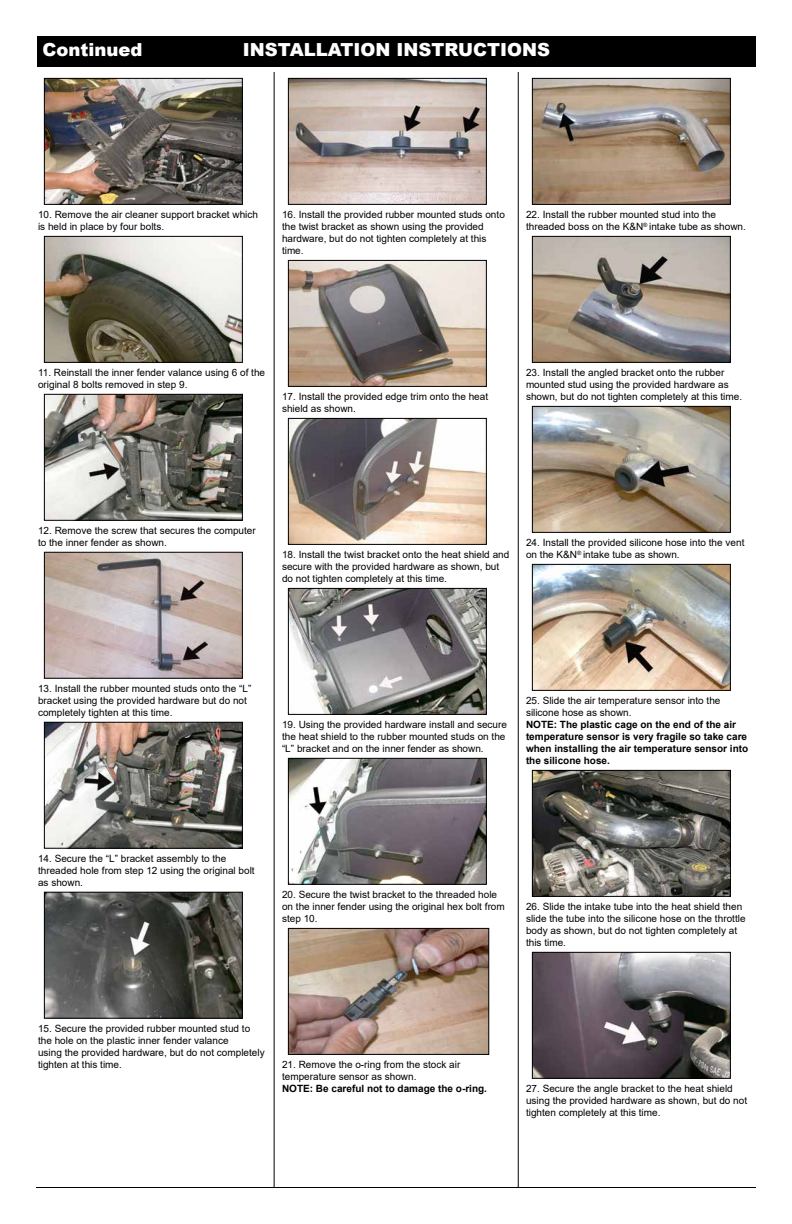
<style>
.page{position:relative;width:792px;height:1224px;background:#fff}
.page>*{position:absolute;margin:0;border:0;box-sizing:border-box;transform-origin:0 0}
.t1{font:900 18px "Arial";color:#fff}
.t2{font:10px/12px "Arial";color:#000}
.t3{font:700 10px/12px "Arial";color:#000}
</style>
<div class="page">
<div style="left:37px;top:36px;width:719px;height:31px;background:#000"></div>
<hr style="left:274px;top:72px;width:1px;height:1116px;background:#000">
<hr style="left:518px;top:72px;width:1px;height:1116px;background:#000">
<hr style="left:36px;top:1187px;width:720px;height:1px;background:#000">
<img style="left:46px;top:238px;width:195px;height:123px">
<div style="left:44px;top:236px;width:199px;height:127px;border:1px solid #000"></div>
<img style="left:46px;top:396px;width:195px;height:123px">
<div style="left:44px;top:394px;width:199px;height:127px;border:1px solid #000"></div>
<img style="left:46px;top:554px;width:195px;height:123px">
<div style="left:44px;top:552px;width:199px;height:127px;border:1px solid #000"></div>
<img style="left:46px;top:724px;width:195px;height:123px">
<div style="left:44px;top:722px;width:199px;height:127px;border:1px solid #000"></div>
<img style="left:46px;top:894px;width:195px;height:123px">
<div style="left:44px;top:892px;width:199px;height:127px;border:1px solid #000"></div>
<img style="left:290px;top:80px;width:195px;height:123px">
<div style="left:288px;top:78px;width:199px;height:127px;border:1px solid #000"></div>
<img style="left:290px;top:262px;width:195px;height:123px">
<div style="left:288px;top:260px;width:199px;height:127px;border:1px solid #000"></div>
<img style="left:290px;top:420px;width:195px;height:123px">
<div style="left:288px;top:418px;width:199px;height:127px;border:1px solid #000"></div>
<img style="left:290px;top:590px;width:195px;height:123px">
<div style="left:288px;top:588px;width:199px;height:127px;border:1px solid #000"></div>
<img style="left:290px;top:760px;width:195px;height:123px">
<div style="left:288px;top:758px;width:199px;height:127px;border:1px solid #000"></div>
<img style="left:290px;top:930px;width:197px;height:123px">
<div style="left:288px;top:928px;width:201px;height:127px;border:1px solid #000"></div>
<img style="left:534px;top:80px;width:195px;height:123px">
<div style="left:532px;top:78px;width:199px;height:127px;border:1px solid #000"></div>
<img style="left:534px;top:238px;width:195px;height:123px">
<div style="left:532px;top:236px;width:199px;height:127px;border:1px solid #000"></div>
<img style="left:534px;top:408px;width:195px;height:123px">
<div style="left:532px;top:406px;width:199px;height:127px;border:1px solid #000"></div>
<img style="left:534px;top:566px;width:195px;height:123px">
<div style="left:532px;top:564px;width:199px;height:127px;border:1px solid #000"></div>
<img style="left:534px;top:772px;width:195px;height:123px">
<div style="left:532px;top:770px;width:199px;height:127px;border:1px solid #000"></div>
<img style="left:534px;top:954px;width:195px;height:123px">
<div style="left:532px;top:952px;width:199px;height:127px;border:1px solid #000"></div>
<img style="left:46px;top:80px;width:195px;height:123px">
<div style="left:44px;top:78px;width:199px;height:127px;border:1px solid #000"></div>
<h1 class="t1" style="left:42px;top:37px;width:102px">Continued</h1>
<h1 class="t1" style="left:243px;top:36px;width:309px">INSTALLATION INSTRUCTIONS</h1>
<p class="t2" style="left:38px;top:208px;width:222px">10. Remove the air cleaner support bracket which is held in place by four bolts.</p>
<p class="t2" style="left:282px;top:208px;width:224px">16. Install the provided rubber mounted studs onto the twist bracket as shown using the provided hardware, but do not tighten completely at this time.</p>
<p class="t2" style="left:526px;top:208px;width:221px">22. Install the rubber mounted stud into the threaded boss on the K&amp;N<sup>®</sup> intake tube as shown.</p>
<p class="t2" style="left:38px;top:366px;width:229px">11. Reinstall the inner fender valance using 6 of the original 8 bolts removed in step 9.</p>
<p class="t2" style="left:282px;top:390px;width:208px">17. Install the provided edge trim onto the heat shield as shown.</p>
<p class="t2" style="left:526px;top:366px;width:218px">23. Install the angled bracket onto the rubber mounted stud using the provided hardware as shown, but do not tighten completely at this time.</p>
<p class="t2" style="left:38px;top:524px;width:219px">12. Remove the screw that secures the computer to the inner fender as shown.</p>
<p class="t2" style="left:282px;top:548px;width:229px">18. Install the twist bracket onto the heat shield and secure with the provided hardware as shown, but do not tighten completely at this time.</p>
<p class="t2" style="left:526px;top:536px;width:220px">24. Install the provided silicone hose into the vent on the K&amp;N<sup>®</sup> intake tube as shown.</p>
<p class="t2" style="left:38px;top:682px;width:215px">13. Install the rubber mounted studs onto the “L” bracket using the provided hardware but do not completely tighten at this time.</p>
<p class="t2" style="left:282px;top:718px;width:227px">19. Using the provided hardware install and secure the heat shield to the rubber mounted studs on the “L” bracket and on the inner fender as shown.</p>
<p class="t2" style="left:526px;top:694px;width:196px">25. Slide the air temperature sensor into the silicone hose as shown.</p>
<p class="t3" style="left:526px;top:719px;width:224px">NOTE: The plastic cage on the end of the air temperature sensor is very fragile so take care when installing the air temperature sensor into the silicone hose.</p>
<p class="t2" style="left:38px;top:852px;width:218px">14. Secure the “L” bracket assembly to the threaded hole from step 12 using the original bolt as shown.</p>
<p class="t2" style="left:282px;top:888px;width:224px">20. Secure the twist bracket to the threaded hole on the inner fender using the original hex bolt from step 10.</p>
<p class="t2" style="left:526px;top:900px;width:221px">26. Slide the intake tube into the heat shield then slide the tube into the silicone hose on the throttle body as shown, but do not tighten completely at this time.</p>
<p class="t2" style="left:38px;top:1022px;width:228px">15. Secure the provided rubber mounted stud to the hole on the plastic inner fender valance<br>using the provided hardware, but do not completely tighten at this time.</p>
<p class="t2" style="left:282px;top:1058px;width:180px">21. Remove the o-ring from the stock air temperature sensor as shown.</p>
<p class="t3" style="left:282px;top:1083px;width:207px">NOTE: Be careful not to damage the o-ring.</p>
<p class="t2" style="left:526px;top:1082px;width:223px">27. Secure the angle bracket to the heat shield using the provided hardware as shown, but do not tighten completely at this time.</p>
</div>
